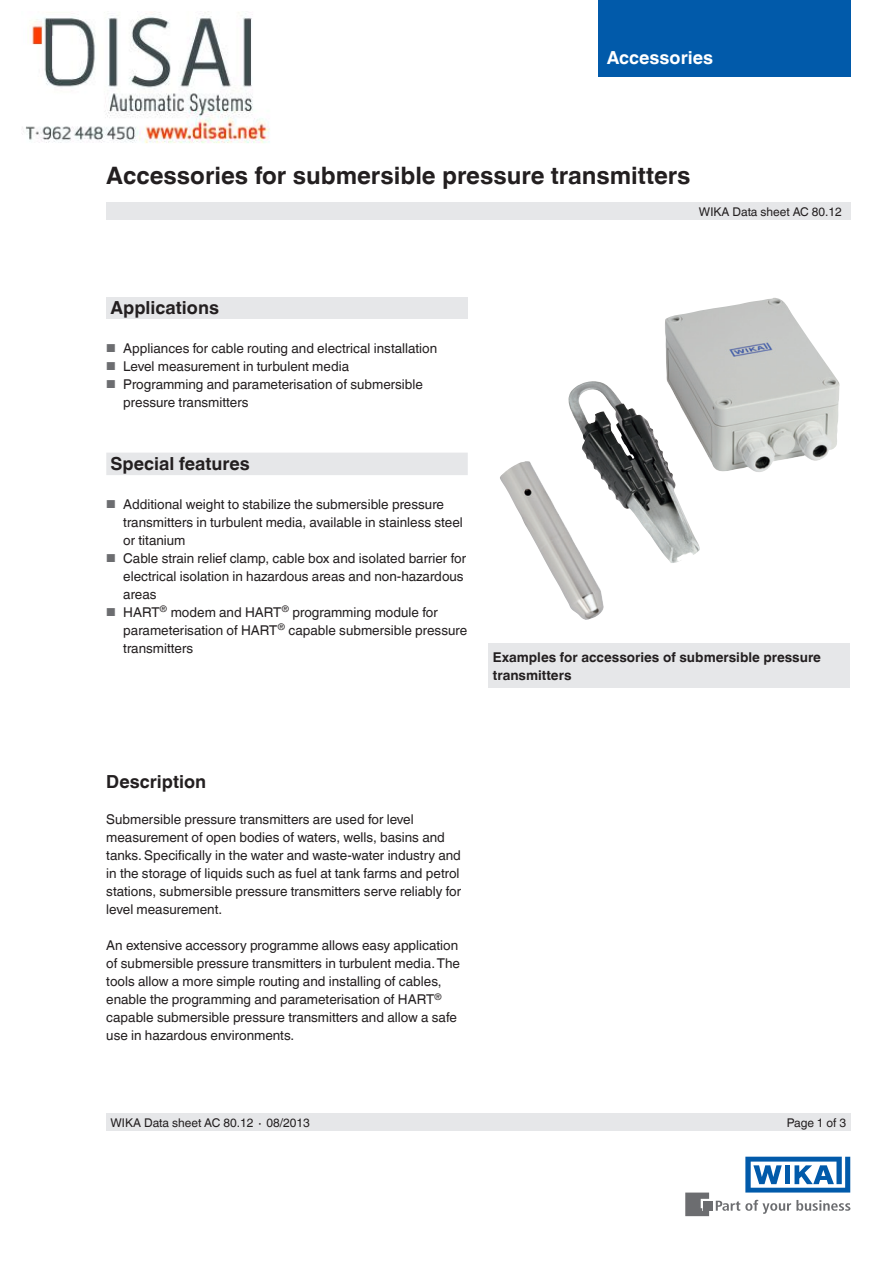
<style>
.page{position:relative;width:893px;height:1263px;background:#fff}
.page>*{position:absolute;margin:0;border:0;box-sizing:border-box;transform-origin:0 0}
.t1{font:700 24px "Helvetica World";color:#231f20}
.t2{font:700 18px "Helvetica World";color:#231f20}
.t3{font:700 18px "Helvetica World";color:#fff}
.t4{font:13.5px/18px "Helvetica World";color:#231f20}
.t5{font:700 13.5px/18px "Helvetica World";color:#231f20}
.t6{font:12px "Helvetica World";color:#231f20}
.s1{font-size:11.55px;color:#6c6d70}
</style>
<div class="page">
<div style="left:106px;top:298px;width:362px;height:21px;background:#e6e7e9"></div>
<svg style="left:716px;top:1200px;width:134px;height:14px"></svg>
<div style="left:703px;top:1201px;width:9px;height:9px;background:#6c6d70"></div>
<svg style="left:685px;top:1192px;width:24px;height:24px"></svg>
<svg style="left:745px;top:1157px;width:105px;height:35px"></svg>
<div style="left:106px;top:203px;width:744px;height:17px;background:#e6e7e9"></div>
<div style="left:106px;top:1114px;width:744px;height:17px;background:#e6e7e9"></div>
<div style="left:598px;top:0;width:252px;height:77px;background:#015aaa"></div>
<div style="left:489px;top:644px;width:361px;height:44px;background:#e6e7e9"></div>
<div style="left:106px;top:453px;width:362px;height:22px;background:#e6e7e9"></div>
<img style="left:563px;top:298px;width:277px;height:265px">
<img style="left:22px;top:11px;width:248px;height:133px">
<h2 class="t3" style="left:607px;top:47px;width:108px">Accessories</h2>
<h1 class="t1" style="left:106px;top:162px;width:586px">Accessories for submersible pressure transmitters</h1>
<p class="t6" style="left:699px;top:204px;width:145px">WIKA Data sheet AC 80.12</p>
<h2 class="t2" style="left:111px;top:297px;width:110px">Applications</h2>
<p class="t4" style="left:106px;top:339px;width:332px"><span class="s1">■</span> Appliances for cable routing and electrical installation</p>
<p class="t4" style="left:106px;top:357px;width:244px"><span class="s1">■</span> Level measurement in turbulent media</p>
<p class="t4" style="left:123px;top:375px;width:301px;text-indent:-17px"><span class="s1">■</span> Programming and parameterisation of submersible pressure transmitters</p>
<h2 class="t2" style="left:111px;top:453px;width:141px">Special features</h2>
<p class="t4" style="left:123px;top:495px;width:341px;text-indent:-17px"><span class="s1">■</span> Additional weight to stabilize the submersible pressure transmitters in turbulent media, available in stainless steel or titanium</p>
<p class="t4" style="left:123px;top:549px;width:344px;text-indent:-17px"><span class="s1">■</span> Cable strain relief clamp, cable box and isolated barrier for electrical isolation in hazardous areas and non-hazardous areas</p>
<p class="t4" style="left:123px;top:603px;width:345px;text-indent:-17px"><span class="s1">■</span> HART<sup>®</sup> modem and HART<sup>®</sup> programming module for parameterisation of HART<sup>®</sup> capable submersible pressure transmitters</p>
<p class="t5" style="left:493px;top:648px;width:330px">Examples for accessories of submersible pressure transmitters</p>
<h2 class="t2" style="left:106px;top:771px;width:101px">Description</h2>
<p class="t4" style="left:106px;top:811px;width:356px">Submersible pressure transmitters are used for level measurement of open bodies of waters, wells, basins and tanks. Specifically in the water and waste-water industry and in the storage of liquids such as fuel at tank farms and petrol stations, submersible pressure transmitters serve reliably for level measurement.</p>
<p class="t4" style="left:106px;top:937px;width:355px">An extensive accessory programme allows easy application of submersible pressure transmitters in turbulent media. The tools allow a more simple routing and installing of cables, enable the programming and parameterisation of HART<sup>® </sup>capable submersible pressure transmitters and allow a safe use in hazardous environments.</p>
<p class="t6" style="left:111px;top:1115px;width:201px">WIKA Data sheet AC 80.12 ∙ 08/2013</p>
<p class="t6" style="left:787px;top:1115px;width:61px">Page 1 of 3</p>
</div>
